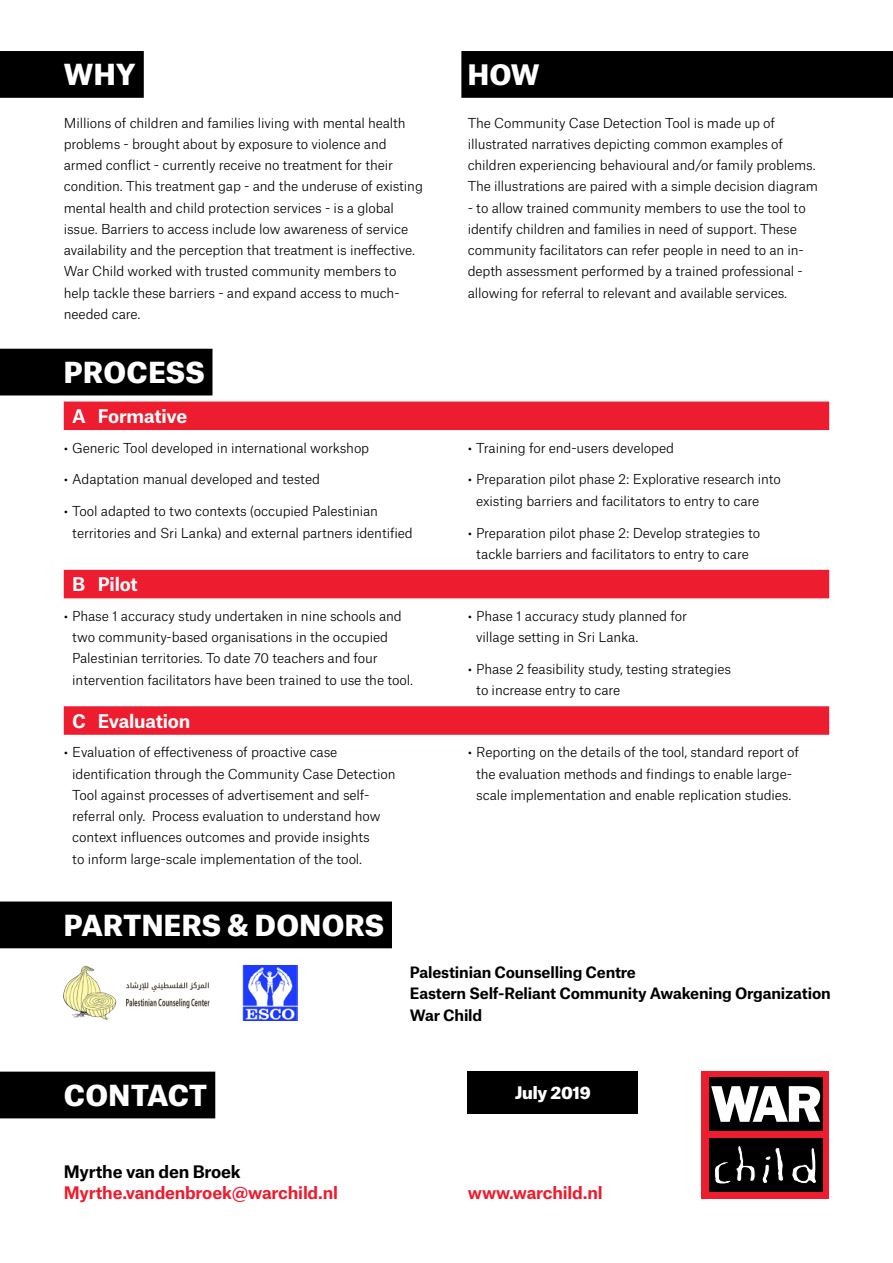
<style>
.page{position:relative;width:893px;height:1263px;background:#fff}
.page>*{position:absolute;margin:0;border:0;box-sizing:border-box;transform-origin:0 0}
.t1{font:900 27.75px "Atlas Grotesk";letter-spacing:.01em;color:#fff}
.t2{font:900 27px "Atlas Grotesk";color:#fff}
.t3{font:700 18px "Atlas Grotesk";letter-spacing:-.015em;color:#fff}
.t4{font:700 16.5px "Atlas Grotesk";letter-spacing:-.01em;color:#ed1c2e}
.t5{font:700 16.5px "Atlas Grotesk";letter-spacing:-.01em;color:#000}
.t6{font:900 16.5px "Atlas Grotesk";letter-spacing:-.01em;color:#fff}
.t7{font:700 15px/21.3px "Atlas Grotesk";letter-spacing:-.01em;color:#000}
.t8{font:300 13.2px/21.3px "Atlas Grotesk";letter-spacing:-.01em;color:#000}
</style>
<div class="page">
<div style="left:702px;top:1071px;width:127px;height:128px;background:#ed1c2e"></div>
<div style="left:709px;top:1077px;width:114px;height:53px;background:#000"></div>
<div style="left:709px;top:1138px;width:114px;height:53px;background:#000"></div>
<svg style="left:711px;top:1086px;width:109px;height:36px"></svg>
<svg style="left:714px;top:1146px;width:103px;height:38px"></svg>
<div style="left:0;top:51px;width:144px;height:47px;background:#000"></div>
<div style="left:461px;top:51px;width:432px;height:47px;background:#000"></div>
<div style="left:0;top:1071px;width:215px;height:47px;background:#000"></div>
<div style="left:468px;top:1071px;width:170px;height:43px;background:#000"></div>
<div style="left:0;top:349px;width:212px;height:46px;background:#000"></div>
<div style="left:0;top:901px;width:392px;height:47px;background:#000"></div>
<div style="left:64px;top:401px;width:765px;height:29px;background:#ed1c2e"></div>
<div style="left:64px;top:570px;width:765px;height:28px;background:#ed1c2e"></div>
<div style="left:64px;top:706px;width:765px;height:29px;background:#ed1c2e"></div>
<img style="left:64px;top:965px;width:146px;height:55px">
<img style="left:242px;top:965px;width:56px;height:55px">
<h1 class="t1" style="left:64px;top:51px;width:73px">WHY</h1>
<h2 class="t2" style="left:468px;top:52px;width:73px">HOW</h2>
<p class="t8" style="left:64px;top:111px;width:361px">Millions of children and families living with mental health problems - brought about by exposure to violence and armed conflict - currently receive no treatment for their condition. This treatment gap - and the underuse of existing mental health and child protection services - is a global issue. Barriers to access include low awareness of service availability and the perception that treatment is ineffective.<br>War Child worked with trusted community members to help tackle these barriers - and expand access to much&shy;needed care.</p>
<p class="t8" style="left:468px;top:111px;width:352px">The Community Case Detection Tool is made up of illustrated narratives depicting common examples of children experiencing behavioural and/or family problems.<br>The illustrations are paired with a simple decision diagram</p>
<p class="t8" style="left:468px;top:196px;width:340px">- to allow trained community members to use the tool to identify children and families in need of support. These community facilitators can refer people in need to an in&shy;depth assessment performed by a trained professional - allowing for referral to relevant and available services.</p>
<h1 class="t1" style="left:64px;top:349px;width:142px">PROCESS</h1>
<h3 class="t3" style="left:72px;top:401px;width:117px">A Formative</h3>
<p class="t8" style="left:64px;top:436px;width:307px">• Generic Tool developed in international workshop</p>
<p class="t8" style="left:64px;top:467px;width:258px">• Adaptation manual developed and tested</p>
<p class="t8" style="left:72px;top:499px;width:342px;text-indent:-9px">• Tool adapted to two contexts (occupied Palestinian territories and Sri Lanka) and external partners identified</p>
<p class="t8" style="left:468px;top:436px;width:208px">• Training for end-users developed</p>
<p class="t8" style="left:476px;top:467px;width:306px;text-indent:-9px">• Preparation pilot phase 2: Explorative research into existing barriers and facilitators to entry to care</p>
<p class="t8" style="left:468px;top:521px;width:294px;text-align:center">• Preparation pilot phase 2: Develop strategies to tackle barriers and facilitators to entry to care</p>
<h3 class="t3" style="left:72px;top:569px;width:67px">B Pilot</h3>
<p class="t8" style="left:72px;top:604px;width:342px;text-indent:-9px">• Phase 1 accuracy study undertaken in nine schools and two community-based organisations in the occupied Palestinian territories. To date 70 teachers and four intervention facilitators have been trained to use the tool.</p>
<p class="t8" style="left:476px;top:604px;width:212px;text-indent:-9px">• Phase 1 accuracy study planned for village setting in Sri Lanka.</p>
<p class="t8" style="left:476px;top:657px;width:256px;text-indent:-9px">• Phase 2 feasibility study, testing strategies to increase entry to care</p>
<h3 class="t3" style="left:72px;top:706px;width:120px">C Evaluation</h3>
<p class="t8" style="left:72px;top:740px;width:325px;text-indent:-9px">• Evaluation of effectiveness of proactive case identification through the Community Case Detection Tool against processes of advertisement and self&shy;referral only. Process evaluation to understand how context influences outcomes and provide insights<br>to inform large-scale implementation of the tool.</p>
<p class="t8" style="left:468px;top:740px;width:333px;text-align:center">• Reporting on the details of the tool, standard report of the evaluation methods and findings to enable large&shy;scale implementation and enable replication studies.</p>
<h1 class="t1" style="left:64px;top:902px;width:322px">PARTNERS &amp; DONORS</h1>
<h1 class="t1" style="left:64px;top:1072px;width:145px">CONTACT</h1>
<p class="t5" style="left:64px;top:1158px;width:179px">Myrthe van den Broek</p>
<p class="t4" style="left:64px;top:1179px;width:276px">Myrthe.vandenbroek@warchild.nl</p>
<p class="t7" style="left:410px;top:960px;width:422px">Palestinian Counselling Centre<br>Eastern Self-Reliant Community Awakening Organization<br>War Child</p>
<p class="t6" style="left:515px;top:1079px;width:78px">July 2019</p>
<p class="t4" style="left:468px;top:1179px;width:136px">www.warchild.nl</p>
</div>
